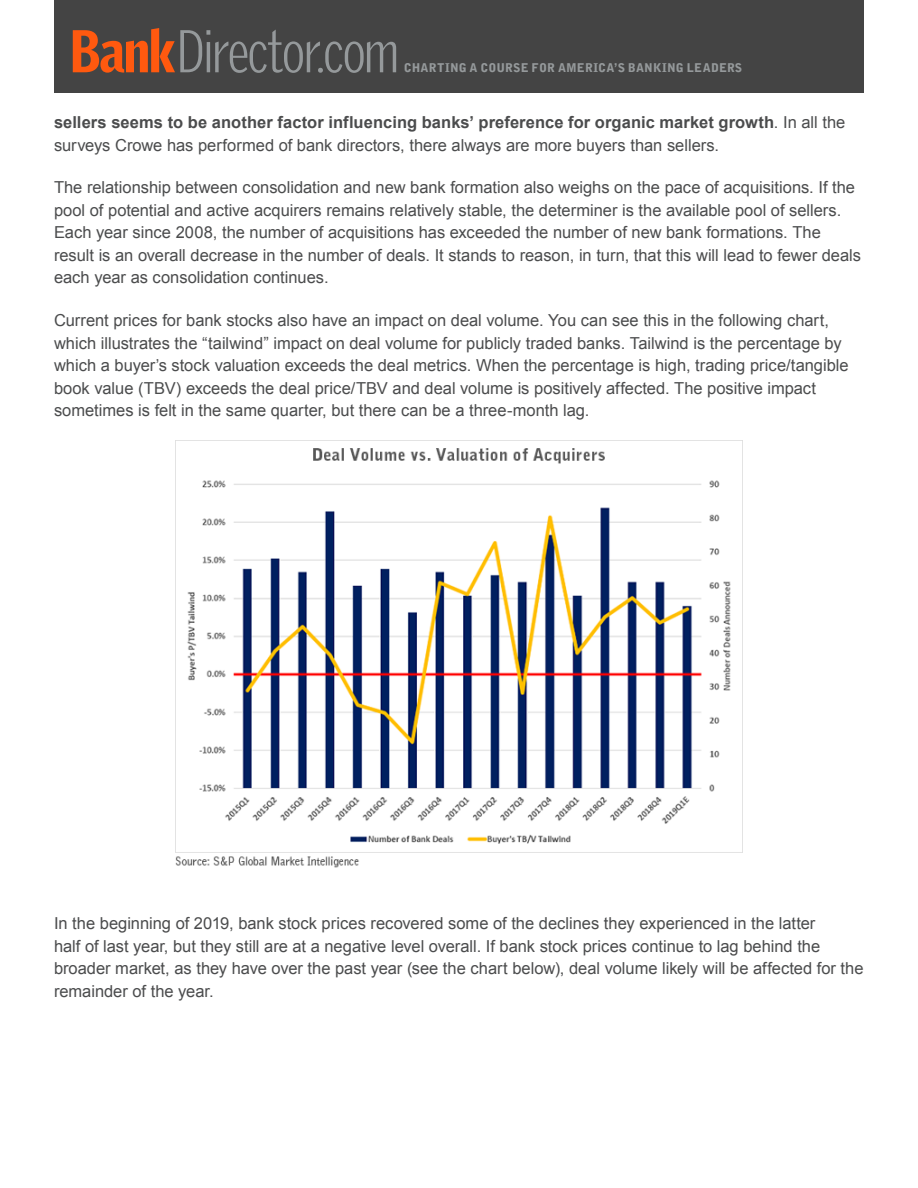
<style>
.page{position:relative;width:918px;height:1188px;background:#fff}
.page>*{position:absolute;margin:0;border:0;box-sizing:border-box;transform-origin:0 0}
.t1{font:300 58.5px "Griffith Gothic Cond";letter-spacing:-.025em;color:#95999b}
.t2{font:16.5px/22.5px "Arial";color:#4b4c4d}
.t3{font:900 12px "Bell Gothic Std";letter-spacing:.015em;color:#95999b}
.s1{font-weight:900;color:#ff590f}
.s2{font-weight:700}
</style>
<div class="page">
<div style="left:54px;top:0;width:810px;height:93px;background:#444"></div>
<img style="left:176px;top:448px;width:566px;height:420px">
<h1 class="t1" style="left:70px;top:20px;width:330px"><span class="s1">Bank</span>Director.com</h1>
<p class="t3" style="left:404px;top:61px;width:340px">CHARTING A COURSE FOR AMERICA’S BANKING LEADERS</p>
<p class="t2" style="left:54px;top:111px;width:793px"><span class="s2">sellers seems to be another factor influencing banks’ preference for organic market growth</span>. In all the surveys Crowe has performed of bank directors, there always are more buyers than sellers.</p>
<p class="t2" style="left:54px;top:176px;width:809px">The relationship between consolidation and new bank formation also weighs on the pace of acquisitions. If the pool of potential and active acquirers remains relatively stable, the determiner is the available pool of sellers.<br>Each year since 2008, the number of acquisitions has exceeded the number of new bank formations. The result is an overall decrease in the number of deals. It stands to reason, in turn, that this will lead to fewer deals each year as consolidation continues.</p>
<p class="t2" style="left:54px;top:309px;width:796px">Current prices for bank stocks also have an impact on deal volume. You can see this in the following chart, which illustrates the “tailwind” impact on deal volume for publicly traded banks. Tailwind is the percentage by which a buyer’s stock valuation exceeds the deal metrics. When the percentage is high, trading price/tangible book value (TBV) exceeds the deal price/TBV and deal volume is positively affected. The positive impact sometimes is felt in the same quarter, but there can be a three-month lag.</p>
<p class="t2" style="left:54px;top:912px;width:811px">In the beginning of 2019, bank stock prices recovered some of the declines they experienced in the latter<br>half of last year, but they still are at a negative level overall. If bank stock prices continue to lag behind the broader market, as they have over the past year (see the chart below), deal volume likely will be affected for the remainder of the year.</p>
</div>
